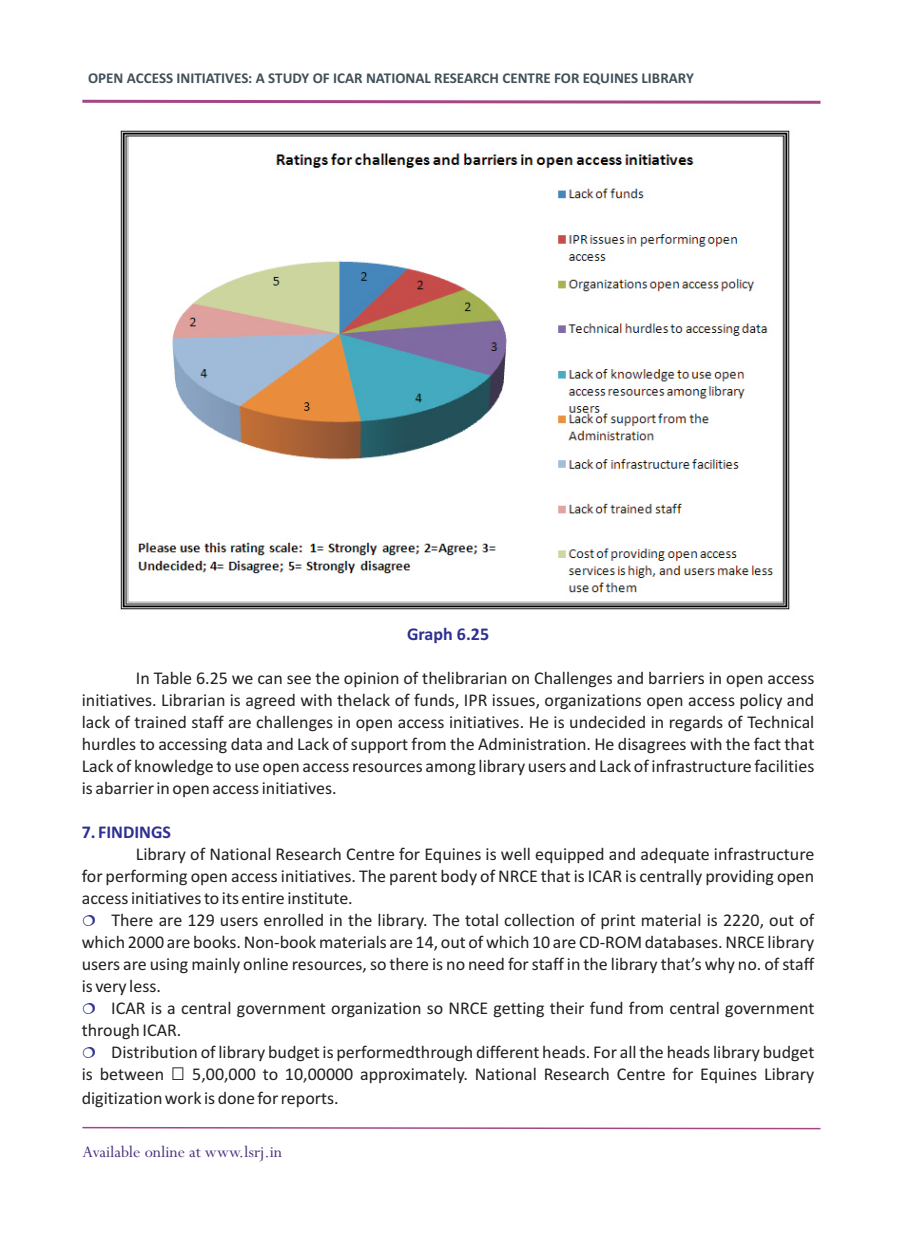
<style>
.page{position:relative;width:898px;height:1242px;background:#fff}
.page>*{position:absolute;margin:0;border:0;box-sizing:border-box;transform-origin:0 0}
.t1{font:18px/21.9px "Calibri";color:#231f20;text-align:justify}
.t2{font:18px "Perpetua";color:#49317d}
.t3{font:700 18px "Calibri";color:#2e3092}
.t4{font:700 15px "Calibri";color:#425159}
.s1{font-family:"SHREE DEV7"}
</style>
<div class="page">
<svg style="left:82px;top:1126px;width:739px;height:4px"></svg>
<svg style="left:82px;top:99px;width:739px;height:5px"></svg>
<img style="left:120px;top:130px;width:670px;height:480px">
<p class="t4" style="left:88px;top:72px;width:607px">OPEN ACCESS INITIATIVES: A STUDY OF ICAR NATIONAL RESEARCH CENTRE FOR EQUINES LIBRARY</p>
<p class="t3" style="left:407px;top:627px;width:83px">Graph 6.25</p>
<p class="t1" style="left:82px;top:669px;width:734px;text-indent:54px">In Table 6.25 we can see the opinion of thelibrarian on Challenges and barriers in open access initiatives. Librarian is agreed with thelack of funds, IPR issues, organizations open access policy and lack of trained staff are challenges in open access initiatives. He is undecided in regards of Technical hurdles to accessing data and Lack of support from the Administration. He disagrees with the fact that Lack of knowledge to use open access resources among library users and Lack of infrastructure facilities is abarrier in open access initiatives.</p>
<p class="t3" style="left:82px;top:824px;width:91px">7. FINDINGS</p>
<p class="t1" style="left:82px;top:844px;width:734px;text-indent:54px">Library of National Research Centre for Equines is well equipped and adequate infrastructure for performing open access initiatives. The parent body of NRCE that is ICAR is centrally providing open access initiatives to its entire institute.</p>
<p class="t1" style="left:82px;top:910px;width:734px;text-indent:30px">There are 129 users enrolled in the library. The total collection of print material is 2220, out of which 2000 are books. Non-book materials are 14, out of which 10 are CD-ROM databases. NRCE library users are using mainly online resources, so there is no need for staff in the library that’s why no. of staff is very less.</p>
<p class="t1" style="left:82px;top:998px;width:733px;text-indent:30px">ICAR is a central government organization so NRCE getting their fund from central government through ICAR.</p>
<p class="t1" style="left:82px;top:1042px;width:733px;text-align:right">Distribution of library budget is performedthrough different heads. For all the heads library budget<br>is between <span class="s1">?</span> 5,00,000 to 10,00000 approximately. National Research Centre for Equines Library</p>
<p class="t1" style="left:82px;top:1088px;width:258px">digitization work is done for reports.</p>
<p class="t2" style="left:82px;top:1145px;width:201px">Available online at www.lsrj.in</p>
</div>
